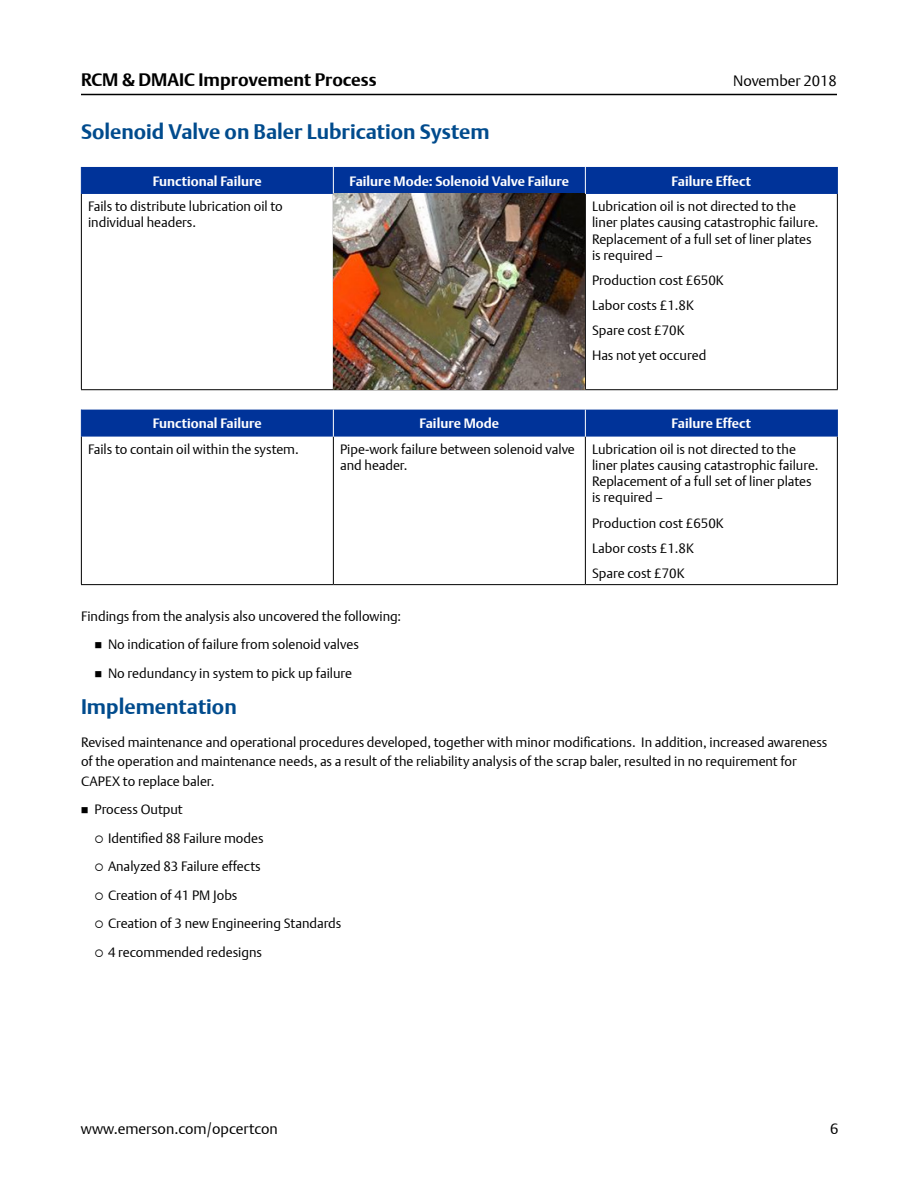
<style>
.page{position:relative;width:918px;height:1188px;background:#fff}
.page>*{position:absolute;margin:0;border:0;box-sizing:border-box;transform-origin:0 0}
.t1{font:700 21px "DTL Argo T";color:#004b8d}
.t2{font:700 18px "DTL Argo T";color:#000}
.t3{font:15px "DTL Argo T Light";color:#000}
.t4{font:13.5px/16.2px "DTL Argo T Light";color:#000}
.t5{font:700 13.5px "DTL Argo T";color:#fff}
</style>
<div class="page">
<hr style="left:81px;top:94px;width:756px;height:1px;background:#000">
<div style="left:81px;top:167px;width:757px;height:27px;background:#039"></div>
<hr style="left:81px;top:194px;width:1px;height:195px;background:#000">
<hr style="left:333px;top:194px;width:1px;height:195px;background:#000">
<hr style="left:585px;top:194px;width:1px;height:195px;background:#000">
<hr style="left:837px;top:194px;width:1px;height:195px;background:#000">
<hr style="left:81px;top:389px;width:252px;height:1px;background:#000">
<hr style="left:333px;top:389px;width:252px;height:1px;background:#000">
<hr style="left:585px;top:389px;width:253px;height:1px;background:#000">
<img style="left:334px;top:194px;width:251px;height:195px">
<hr style="left:81px;top:437px;width:1px;height:147px;background:#000">
<hr style="left:333px;top:437px;width:1px;height:147px;background:#000">
<hr style="left:585px;top:437px;width:1px;height:147px;background:#000">
<hr style="left:837px;top:437px;width:1px;height:147px;background:#000">
<hr style="left:81px;top:584px;width:252px;height:1px;background:#000">
<hr style="left:333px;top:584px;width:252px;height:1px;background:#000">
<hr style="left:585px;top:584px;width:253px;height:1px;background:#000">
<div style="left:81px;top:410px;width:757px;height:27px;background:#039"></div>
<h2 class="t2" style="left:81px;top:69px;width:297px">RCM &amp; DMAIC Improvement Process</h2>
<p class="t3" style="left:733px;top:72px;width:105px">November 2018</p>
<h1 class="t1" style="left:81px;top:119px;width:410px">Solenoid Valve on Baler Lubrication System</h1>
<p class="t5" style="left:153px;top:173px;width:110px">Functional Failure</p>
<p class="t5" style="left:350px;top:173px;width:221px">Failure Mode: Solenoid Valve Failure</p>
<p class="t5" style="left:672px;top:173px;width:81px">Failure Effect</p>
<p class="t4" style="left:88px;top:198px;width:196px">Fails to distribute lubrication oil to individual headers.</p>
<p class="t4" style="left:592px;top:198px;width:228px">Lubrication oil is not directed to the liner plates causing catastrophic failure.<br>Replacement of a full set of liner plates is required –</p>
<p class="t4" style="left:592px;top:267px;width:133px;line-height:25.2px">Production cost £650K<br>Labor costs £1.8K<br>Spare cost £70K<br>Has not yet occured</p>
<p class="t5" style="left:153px;top:416px;width:110px">Functional Failure</p>
<p class="t5" style="left:420px;top:416px;width:81px">Failure Mode</p>
<p class="t5" style="left:672px;top:416px;width:81px">Failure Effect</p>
<p class="t4" style="left:88px;top:441px;width:212px">Fails to contain oil within the system.</p>
<p class="t4" style="left:340px;top:441px;width:236px">Pipe-work failure between solenoid valve and header.</p>
<p class="t4" style="left:592px;top:441px;width:228px">Lubrication oil is not directed to the liner plates causing catastrophic failure.<br>Replacement of a full set of liner plates is required –</p>
<p class="t4" style="left:592px;top:510px;width:133px;line-height:25.2px">Production cost £650K<br>Labor costs £1.8K<br>Spare cost £70K</p>
<p class="t4" style="left:108px;top:602px;width:295px;line-height:28.5px;text-indent:-27px">Findings from the analysis also uncovered the following:<br>No indication of failure from solenoid valves<br>No redundancy in system to pick up failure</p>
<h1 class="t1" style="left:81px;top:694px;width:157px">Implementation</h1>
<p class="t4" style="left:81px;top:732px;width:748px;line-height:19.5px">Revised maintenance and operational procedures developed, together with minor modifications. In addition, increased awareness of the operation and maintenance needs, as a result of the reliability analysis of the scrap baler, resulted in no requirement for<br>CAPEX to replace baler.</p>
<p class="t4" style="left:94px;top:801px;width:90px">Process Output</p>
<p class="t4" style="left:94px;top:830px;width:171px">○ Identified 88 Failure modes</p>
<p class="t4" style="left:94px;top:858px;width:168px">○ Analyzed 83 Failure effects</p>
<p class="t4" style="left:94px;top:887px;width:144px">○ Creation of 41 PM Jobs</p>
<p class="t4" style="left:94px;top:915px;width:248px">○ Creation of 3 new Engineering Standards</p>
<p class="t4" style="left:94px;top:944px;width:169px">○ 4 recommended redesigns</p>
<p class="t3" style="left:81px;top:1120px;width:198px">www.emerson.com/opcertcon</p>
<p class="t3" style="left:830px;top:1120px;width:10px">6</p>
</div>
